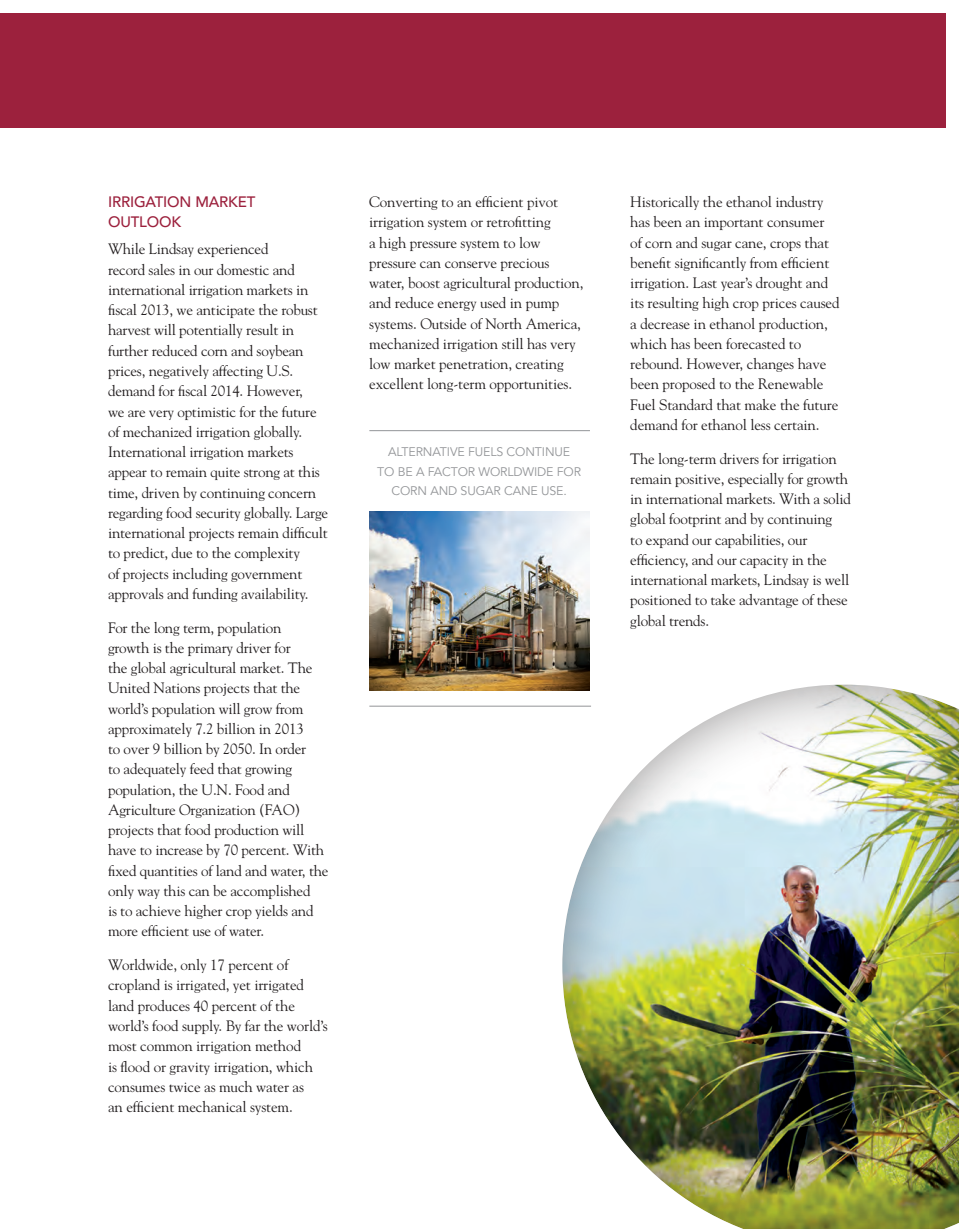
<style>
.page{position:relative;width:959px;height:1229px;background:#fff}
.page>*{position:absolute;margin:0;border:0;box-sizing:border-box;transform-origin:0 0}
.t1{font:15px/20.2px "Goudy Std";letter-spacing:-.015em;color:#231f20}
.t2{font:500 15px/20.2px "Avenir LT Std";letter-spacing:-.01em;color:#9c213d}
.t3{font:12.3px/19.5px "Avenir LT Std";letter-spacing:-.01em;color:#939598;text-align:center}
</style>
<div class="page">
<div style="left:560px;top:683px;width:398px;height:545px;background:#231f20;opacity:.5"></div>
<img style="left:369px;top:512px;width:221px;height:178px">
<hr style="left:369px;top:430px;width:221px;height:1px;background:#939598">
<hr style="left:369px;top:706px;width:222px;height:1px;background:#939598">
<div style="left:27px;top:14px;width:918px;height:114px;background:#9c213d"></div>
<div style="left:0;top:14px;width:27px;height:114px;background:#9c213d"></div>
<p class="t2" style="left:108px;top:192px;width:149px">IRRIGATION MARKET<br>OUTLOOK</p>
<p class="t1" style="left:108px;top:239px;width:221px">While Lindsay experienced<br>record sales in our domestic and international irrigation markets in fiscal 2013, we anticipate the robust harvest will potentially result in further reduced corn and soybean prices, negatively affecting U.S. demand for fiscal 2014. However,<br>we are very optimistic for the future of mechanized irrigation globally.<br>International irrigation markets appear to remain quite strong at this time, driven by continuing concern regarding food security globally. Large international projects remain difficult to predict, due to the complexity<br>of projects including government approvals and funding availability.</p>
<p class="t1" style="left:108px;top:617px;width:222px">For the long term, population<br>growth is the primary driver for<br>the global agricultural market. The United Nations projects that the world’s population will grow from approximately 7.2 billion in 2013<br>to over 9 billion by 2050. In order<br>to adequately feed that growing population, the U.N. Food and Agriculture Organization (FAO) projects that food production will have to increase by 70 percent. With fixed quantities of land and water, the only way this can be accomplished<br>is to achieve higher crop yields and more efficient use of water.</p>
<p class="t1" style="left:108px;top:954px;width:221px">Worldwide, only 17 percent of cropland is irrigated, yet irrigated land produces 40 percent of the world’s food supply. By far the world’s most common irrigation method<br>is flood or gravity irrigation, which consumes twice as much water as<br>an efficient mechanical system.</p>
<p class="t1" style="left:369px;top:191px;width:216px">Converting to an efficient pivot irrigation system or retrofitting<br>a high pressure system to low pressure can conserve precious water, boost agricultural production, and reduce energy used in pump systems. Outside of North America, mechanized irrigation still has very low market penetration, creating excellent long-term opportunities.</p>
<p class="t1" style="left:630px;top:191px;width:211px">Historically the ethanol industry has been an important consumer of corn and sugar cane, crops that benefit significantly from efficient irrigation. Last year’s drought and its resulting high crop prices caused a decrease in ethanol production, which has been forecasted to rebound. However, changes have been proposed to the Renewable Fuel Standard that make the future demand for ethanol less certain.</p>
<p class="t1" style="left:630px;top:448px;width:222px">The long-term drivers for irrigation remain positive, especially for growth in international markets. With a solid global footprint and by continuing<br>to expand our capabilities, our efficiency, and our capacity in the international markets, Lindsay is well positioned to take advantage of these global trends.</p>
<p class="t3" style="left:377px;top:442px;width:205px">ALTERNATIVE FUELS CONTINUE<br>TO BE A FACTOR WORLDWIDE FOR<br>CORN AND SUGAR CANE USE.</p>
</div>
